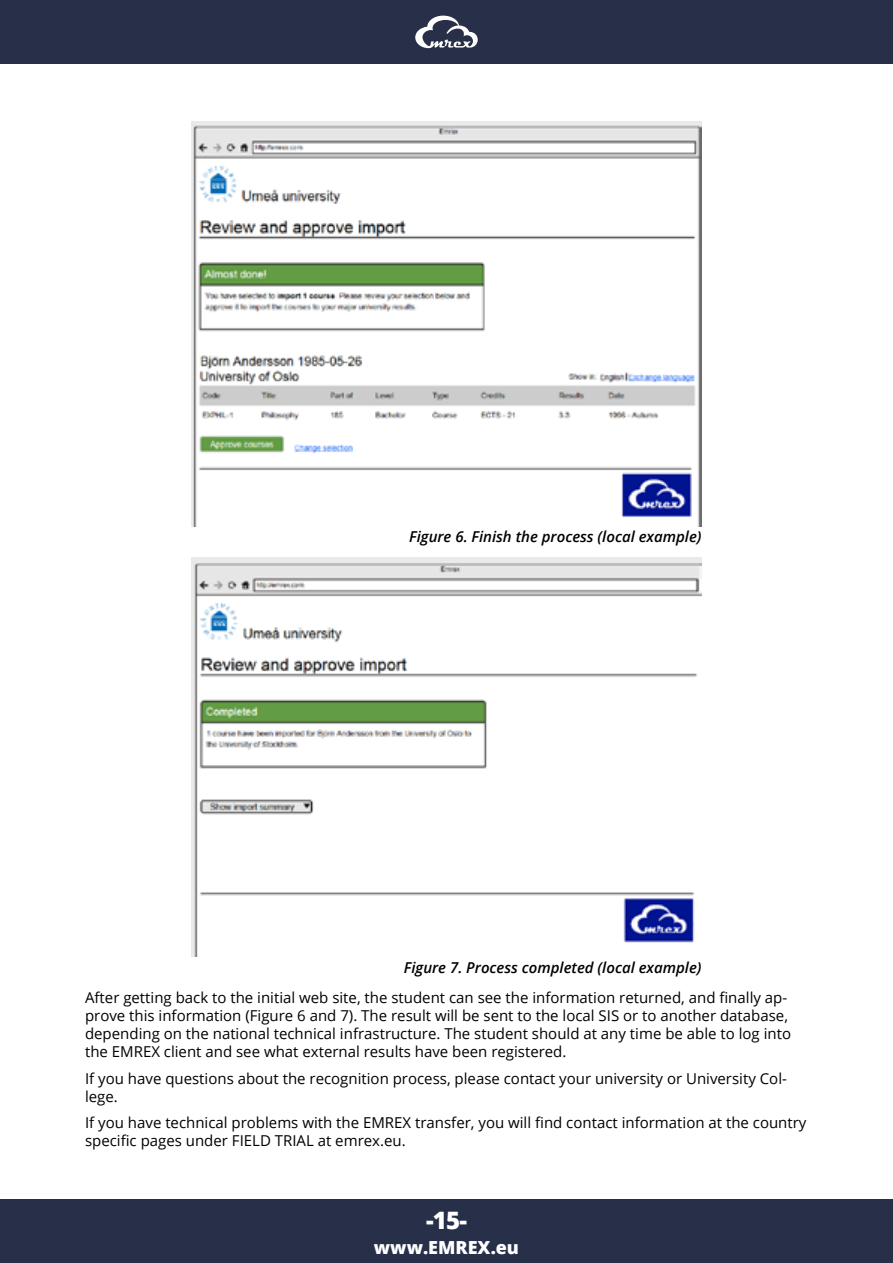
<style>
.page{position:relative;width:893px;height:1263px;background:#fff}
.page>*{position:absolute;margin:0;border:0;box-sizing:border-box;transform-origin:0 0}
.t1{font:800 24px "Open Sans";color:#fff}
.t2{font:800 18px "Open Sans";color:#fff}
.t3{font:15px/18px "Open Sans";color:#000}
.t4{font:italic 600 15px "Open Sans";color:#000}
</style>
<div class="page">
<div style="left:0;top:1199px;width:893px;height:64px;background:#283049"></div>
<div style="left:0;top:0;width:893px;height:64px;background:#283049"></div>
<svg style="left:415px;top:16px;width:63px;height:32px"></svg>
<img style="left:191px;top:122px;width:511px;height:404px">
<img style="left:191px;top:557px;width:511px;height:400px">
<p class="t4" style="left:409px;top:526px;width:294px">Figure 6. Finish the process (local example)</p>
<p class="t4" style="left:404px;top:957px;width:299px">Figure 7. Process completed (local example)</p>
<p class="t3" style="left:85px;top:988px;width:707px">After getting back to the initial web site, the student can see the information returned, and finally ap&shy;prove this information (Figure 6 and 7). The result will be sent to the local SIS or to another database, depending on the national technical infrastructure. The student should at any time be able to log into the EMREX client and see what external results have been registered.</p>
<p class="t3" style="left:85px;top:1069px;width:703px">If you have questions about the recognition process, please contact your university or University Col&shy;lege.</p>
<p class="t3" style="left:85px;top:1113px;width:723px">If you have technical problems with the EMREX transfer, you will find contact information at the country specific pages under FIELD TRIAL at emrex.eu.</p>
<h1 class="t1" style="left:426px;top:1202px;width:42px">-15-</h1>
<p class="t2" style="left:374px;top:1233px;width:147px">www.EMREX.eu</p>
</div>
